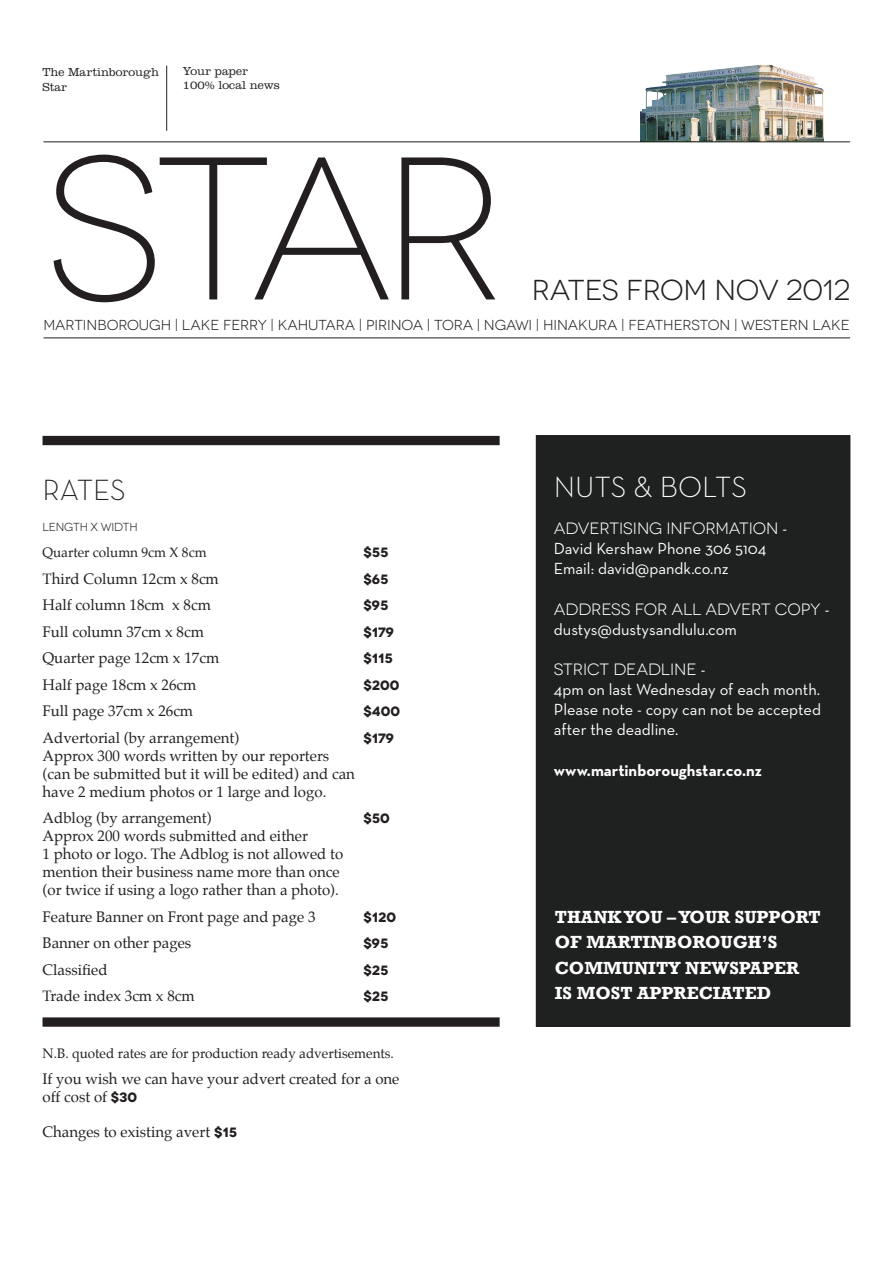
<style>
.page{position:relative;width:893px;height:1263px;background:#fff}
.page>*{position:absolute;margin:0;border:0;box-sizing:border-box;transform-origin:0 0}
.Star_title{font:300 202.8px "Novecentowide";color:#231f20}
.t1{font:300 29.85px "Neutra Text";color:#fff}
.t2{font:300 29.85px "Neutra Text";letter-spacing:-.005em;color:#231f20}
.Masthead_date{font:28.8px "Novecentowide";letter-spacing:-.01em;color:#231f20}
.t3{font:700 18px/25.5px "Rockwell";color:#fff}
.t4{font:16.35px/20.1px "Neutra Text";color:#fff}
.t5{font:16.35px "Novecentowide";letter-spacing:-.01em;color:#fff}
.t6{font:700 16.35px "Neutra Text";color:#fff}
.Did_you_know_body_co{font:15px/18px "Palatino";color:#1f2020}
.Masthead_place_names{font:14.4px "Novecentowide";color:#231f20}
.Body_copy_first_para{font:13.5px "Palatino";color:#231f20}
.Did_you_know_body_co-2{font:700 13.5px "Novecentowide";color:#231f20}
.Did_you_know_body_co-3{font:13.5px "Palatino";color:#231f20}
.Cover_teaser_text{font:300 12px/14.2px "Clarendon";color:#231f20}
.Did_you_know_body_co-4{font:11.7px "Novecentowide";letter-spacing:-.01em;color:#1f2020}
.s1{font-family:"Novecentowide";font-weight:700;font-size:13.5px;color:#231f20}
.s2{font-family:"Novecentowide"}
.s3{font-family:"Neutra Text"}
</style>
<div class="page">
<img style="left:641px;top:65px;width:182px;height:76px">
<hr style="left:43px;top:338px;width:807px;height:1px;background:#231f20">
<hr style="left:166px;top:66px;width:1px;height:65px;background:#231f20">
<hr style="left:43px;top:142px;width:807px;height:1px;background:#231f20">
<div style="left:536px;top:436px;width:314px;height:590px;background:#1f2020"></div>
<div style="left:43px;top:436px;width:457px;height:9px;background:#231f20"></div>
<div style="left:43px;top:1017px;width:457px;height:10px;background:#231f20"></div>
<p class="Cover_teaser_text" style="left:43px;top:65px;width:118px">The Martinborough</p>
<p class="Cover_teaser_text" style="left:43px;top:79px;width:26px">Star</p>
<p class="Cover_teaser_text" style="left:183px;top:64px;width:98px">Your paper<br>100% local news</p>
<p class="Star_title" style="left:45px;top:113px;width:462px">Star</p>
<p class="Masthead_date" style="left:532px;top:273px;width:320px">RATES FROM NOV 2012</p>
<p class="Masthead_place_names" style="left:43px;top:317px;width:808px">MARTINBOROUGH | LAKE FERRY | KAHUTARA | PIRINOA | TORA | NGAWI | HINAKURA | FEATHERSTON | WESTERN LAKE</p>
<p class="t2" style="left:43px;top:471px;width:85px">RATES</p>
<p class="Did_you_know_body_co-4" style="left:43px;top:520px;width:97px">LENGTH X WIDTH</p>
<p class="Did_you_know_body_co-3" style="left:43px;top:541px;width:166px">Quarter column 9cm X 8cm</p>
<p class="Did_you_know_body_co-2" style="left:364px;top:544px;width:27px">$55</p>
<p class="Did_you_know_body_co" style="left:43px;top:569px;width:178px">Third Column 12cm x 8cm</p>
<p class="Did_you_know_body_co-2" style="left:364px;top:570px;width:26px">$65</p>
<p class="Did_you_know_body_co" style="left:43px;top:596px;width:170px">Half column 18cm x 8cm</p>
<p class="Did_you_know_body_co-2" style="left:364px;top:597px;width:26px">$95</p>
<p class="Did_you_know_body_co" style="left:43px;top:622px;width:163px">Full column 37cm x 8cm</p>
<p class="Did_you_know_body_co-2" style="left:364px;top:623px;width:32px">$179</p>
<p class="Did_you_know_body_co" style="left:43px;top:649px;width:178px">Quarter page 12cm x 17cm</p>
<p class="Did_you_know_body_co-2" style="left:364px;top:650px;width:31px">$115</p>
<p class="Did_you_know_body_co" style="left:43px;top:675px;width:155px">Half page 18cm x 26cm</p>
<p class="Did_you_know_body_co-2" style="left:364px;top:676px;width:38px">$200</p>
<p class="Did_you_know_body_co" style="left:43px;top:702px;width:152px">Full page 37cm x 26cm</p>
<p class="Did_you_know_body_co-2" style="left:364px;top:703px;width:38px">$400</p>
<p class="Did_you_know_body_co" style="left:43px;top:728px;width:198px">Advertorial (by arrangement)</p>
<p class="Did_you_know_body_co-2" style="left:364px;top:729px;width:32px">$179</p>
<p class="Did_you_know_body_co" style="left:43px;top:746px;width:314px">Approx 300 words written by our reporters (can be submitted but it will be edited) and can have 2 medium photos or 1 large and logo.</p>
<p class="Did_you_know_body_co" style="left:43px;top:809px;width:171px">Adblog (by arrangement)</p>
<p class="Did_you_know_body_co-2" style="left:364px;top:810px;width:28px">$50</p>
<p class="Did_you_know_body_co" style="left:43px;top:827px;width:302px">Approx 200 words submitted and either<br>1 photo or logo. The Adblog is not allowed to mention their business name more than once (or twice if using a logo rather than a photo).</p>
<p class="Did_you_know_body_co" style="left:43px;top:907px;width:274px">Feature Banner on Front page and page 3</p>
<p class="Did_you_know_body_co-2" style="left:364px;top:908px;width:34px">$120</p>
<p class="Did_you_know_body_co" style="left:43px;top:934px;width:150px">Banner on other pages</p>
<p class="Did_you_know_body_co-2" style="left:364px;top:935px;width:26px">$95</p>
<p class="Did_you_know_body_co" style="left:43px;top:960px;width:67px">Classified</p>
<p class="Did_you_know_body_co-2" style="left:364px;top:961px;width:26px">$25</p>
<p class="Did_you_know_body_co" style="left:43px;top:987px;width:154px">Trade index 3cm x 8cm</p>
<p class="Did_you_know_body_co-2" style="left:364px;top:988px;width:26px">$25</p>
<p class="Body_copy_first_para" style="left:43px;top:1042px;width:353px">N.B. quoted rates are for production ready advertisements.</p>
<p class="Did_you_know_body_co" style="left:43px;top:1070px;width:358px">If you wish we can have your advert created for a one off cost of <span class="s1">$30</span></p>
<p class="Did_you_know_body_co" style="left:43px;top:1123px;width:196px">Changes to existing avert <span class="s1">$15</span></p>
<p class="t1" style="left:554px;top:469px;width:195px">NUTS &amp; BOLTS</p>
<p class="t4" style="left:554px;top:518px;width:235px"><span class="s2">ADVERTISING INFORMATION</span> -<br>David Kershaw Phone 306 5104</p>
<p class="t4" style="left:554px;top:559px;width:176px">Email: david@pandk.co.nz</p>
<p class="t5" style="left:554px;top:599px;width:277px">ADDRESS FOR ALL ADVERT COPY <span class="s3">-</span></p>
<p class="t4" style="left:554px;top:619px;width:185px">dustys@dustysandlulu.com</p>
<p class="t5" style="left:554px;top:660px;width:153px">STRICT DEADLINE <span class="s3">-</span></p>
<p class="t4" style="left:554px;top:679px;width:269px;text-align:justify">4pm on last Wednesday of each month.<br>Please note - copy can not be accepted after the deadline.</p>
<p class="t6" style="left:554px;top:760px;width:210px">www.martinboroughstar.co.nz</p>
<p class="t3" style="left:555px;top:904px;width:267px">THANK YOU – YOUR SUPPORT<br>OF MARTINBOROUGH’S<br>COMMUNITY NEWSPAPER<br>IS MOST APPRECIATED</p>
</div>
